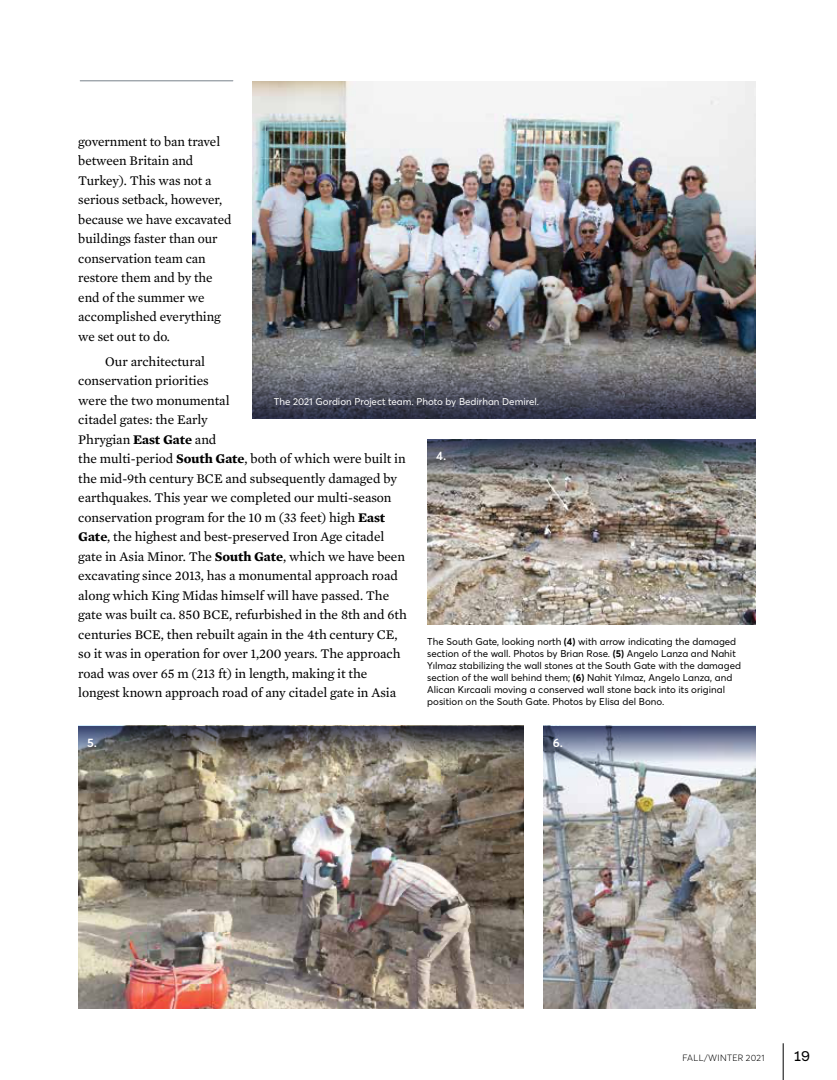
<style>
.page{position:relative;width:837px;height:1080px;background:#fff}
.page>*{position:absolute;margin:0;border:0;box-sizing:border-box;transform-origin:0 0}
.t1{font:13.5px/19.5px "Mercury Text G2";letter-spacing:-.005em;color:#000}
.t2{font:13.5px "Fibra One";color:#000}
.t3{font:600 12px "Averta PE";color:#fff}
.t4{font:9.75px/12px "Averta PE";color:#000}
.t5{font:9.75px "Averta PE";color:#fff}
.t6{font:300 9px "Averta PE";letter-spacing:.03em;color:#000}
.s1{font-weight:700}
</style>
<div class="page">
<hr style="left:783px;top:1043px;width:1px;height:37px;background:#000">
<img style="left:544px;top:766px;width:212px;height:243px">
<img style="left:78px;top:766px;width:445px;height:243px">
<svg style="left:78px;top:726px;width:445px;height:40px;background:#67635e"></svg>
<svg style="left:544px;top:726px;width:212px;height:40px;background:#8e97ae"></svg>
<img style="left:253px;top:81px;width:503px;height:270px">
<svg style="left:253px;top:351px;width:503px;height:67px;background:#62636c"></svg>
<img style="left:427px;top:480px;width:329px;height:144px">
<svg style="left:427px;top:439px;width:329px;height:41px;background:#60656c"></svg>
<hr style="left:80px;top:80px;width:153px;height:1px;background:#78818b">
<p class="t1" style="left:78px;top:131px;width:155px">government to ban travel between Britain and<br>Turkey). This was not a serious setback, however, because we have excavated buildings faster than our conservation team can restore them and by the end of the summer we accomplished everything we set out to do.</p>
<p class="t1" style="left:78px;top:351px;width:330px;text-indent:27px">Our architectural<br>conservation priorities<br>were the two monumental<br>citadel gates: the Early<br>Phrygian <span class="s1">East Gate</span> and<br>the multi-period <span class="s1">South Gate</span>, both of which were built in the mid-9th century BCE and subsequently damaged by earthquakes. This year we completed our multi-season conservation program for the 10 m (33 feet) high <span class="s1">East Gate</span>, the highest and best-preserved Iron Age citadel gate in Asia Minor. The <span class="s1">South Gate</span>, which we have been excavating since 2013, has a monumental approach road along which King Midas himself will have passed. The gate was built ca. 850 BCE, refurbished in the 8th and 6th centuries BCE, then rebuilt again in the 4th century CE, so it was in operation for over 1,200 years. The approach road was over 65 m (213 ft) in length, making it the longest known approach road of any citadel gate in Asia</p>
<p class="t5" style="left:274px;top:395px;width:267px">The 2021 Gordion Project team. Photo by Bedirhan Demirel.</p>
<p class="t3" style="left:436px;top:447px;width:12px">4.</p>
<p class="t4" style="left:427px;top:635px;width:315px">The South Gate, looking north <span class="s1">(4)</span> with arrow indicating the damaged section of the wall. Photos by Brian Rose. <span class="s1">(5)</span> Angelo Lanza and Nahit Yılmaz stabilizing the wall stones at the South Gate with the damaged section of the wall behind them; <span class="s1">(6)</span> Nahit Yılmaz, Angelo Lanza, and Alican Kırcaali moving a conserved wall stone back into its original position on the South Gate. Photos by Elisa del Bono.</p>
<p class="t3" style="left:87px;top:734px;width:11px">5.</p>
<p class="t3" style="left:553px;top:734px;width:12px">6.</p>
<p class="t6" style="left:682px;top:1051px;width:84px">FALL/WINTER 2021</p>
<p class="t2" style="left:794px;top:1048px;width:17px">19</p>
</div>
